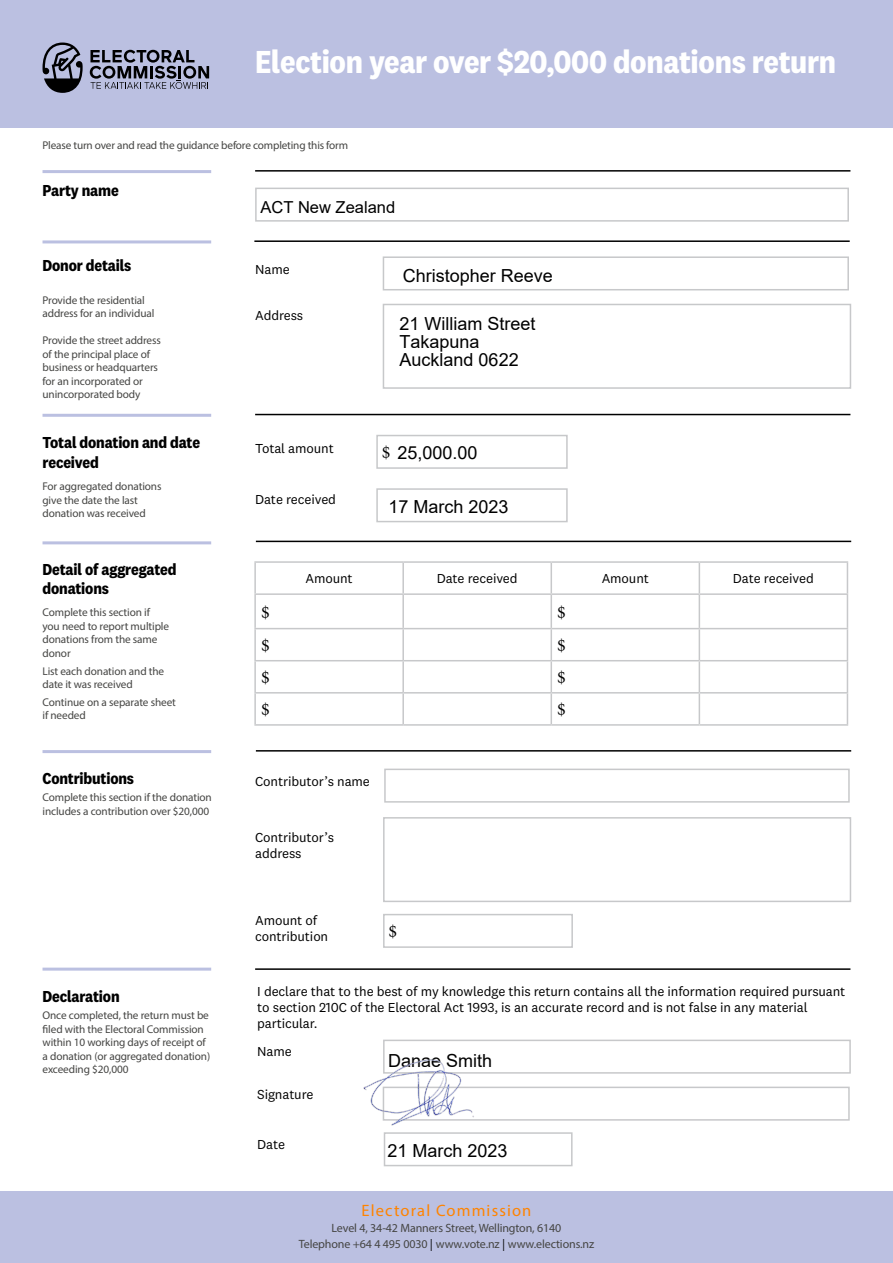
<style>
.page{position:relative;width:893px;height:1263px;background:#fff}
.page>*{position:absolute;margin:0;border:0;box-sizing:border-box;transform-origin:0 0}
.t1{font:700 33px "National 2 Narrow";letter-spacing:-.01em;color:#fff}
.t2{font:18px/18px "Arial";color:#000}
.t3{font:18px "Minion Pro";color:#000}
.t4{font:700 16.5px/19.8px "National 2 Narrow";letter-spacing:-.01em;color:#000}
.t5{font:16.5px "Myriad Pro";letter-spacing:.07em;color:#ff8300}
.t6{font:16.5px "Arial";color:#000}
.t7{font:13.5px/16.2px "National 2";letter-spacing:-.01em;color:#000}
.t8{font:12px/15.9px "Myriad Pro";letter-spacing:-.01em;color:#454543;text-align:center}
.t9{font:11.25px/13.5px "Myriad Pro";letter-spacing:-.01em;color:#454543}
.s1{font-family:"Minion Pro"}
.s2{font-family:"Minion Pro";color:#000}
</style>
<div class="page">
<div style="left:0;top:0;width:893px;height:128px;background:#bbc0e1"></div>
<svg style="left:43px;top:43px;width:40px;height:50px"></svg>
<svg style="left:90px;top:50px;width:119px;height:39px"></svg>
<hr style="left:43px;top:170px;width:168px;height:3px;background:#bbc0e1">
<hr style="left:255px;top:170px;width:595px;height:2px;background:#000">
<div style="left:255px;top:188px;width:594px;height:34px;border:2px solid #c7c8ca"></div>
<hr style="left:43px;top:240px;width:168px;height:3px;background:#bbc0e1">
<hr style="left:254px;top:240px;width:596px;height:2px;background:#000">
<div style="left:383px;top:256px;width:466px;height:34px;border:2px solid #c7c8ca"></div>
<div style="left:383px;top:304px;width:468px;height:85px;border:2px solid #c7c8ca"></div>
<hr style="left:43px;top:414px;width:168px;height:3px;background:#bbc0e1">
<hr style="left:255px;top:414px;width:595px;height:1px;background:#000">
<hr style="left:43px;top:541px;width:168px;height:3px;background:#bbc0e1">
<hr style="left:256px;top:541px;width:595px;height:1px;background:#000">
<div style="left:376px;top:435px;width:192px;height:34px;border:2px solid #c7c8ca"></div>
<div style="left:376px;top:488px;width:192px;height:34px;border:2px solid #c7c8ca"></div>
<div style="left:384px;top:769px;width:466px;height:34px;border:2px solid #c7c8ca"></div>
<hr style="left:254px;top:561px;width:149px;height:2px;background:#c7c8ca">
<hr style="left:254px;top:563px;width:2px;height:30px;background:#c7c8ca">
<hr style="left:403px;top:561px;width:148px;height:2px;background:#c7c8ca">
<hr style="left:402px;top:563px;width:2px;height:30px;background:#c7c8ca">
<hr style="left:551px;top:561px;width:148px;height:2px;background:#c7c8ca">
<hr style="left:551px;top:563px;width:1px;height:30px;background:#c7c8ca">
<hr style="left:699px;top:561px;width:149px;height:2px;background:#c7c8ca">
<hr style="left:699px;top:563px;width:1px;height:30px;background:#c7c8ca">
<hr style="left:847px;top:563px;width:1px;height:30px;background:#c7c8ca">
<hr style="left:254px;top:593px;width:149px;height:2px;background:#c7c8ca">
<hr style="left:254px;top:595px;width:2px;height:33px;background:#c7c8ca">
<hr style="left:403px;top:593px;width:148px;height:2px;background:#c7c8ca">
<hr style="left:402px;top:595px;width:2px;height:33px;background:#c7c8ca">
<hr style="left:551px;top:593px;width:148px;height:2px;background:#c7c8ca">
<hr style="left:551px;top:595px;width:1px;height:33px;background:#c7c8ca">
<hr style="left:699px;top:593px;width:149px;height:2px;background:#c7c8ca">
<hr style="left:699px;top:595px;width:1px;height:33px;background:#c7c8ca">
<hr style="left:847px;top:595px;width:1px;height:33px;background:#c7c8ca">
<hr style="left:254px;top:628px;width:149px;height:1px;background:#c7c8ca">
<hr style="left:254px;top:629px;width:2px;height:31px;background:#c7c8ca">
<hr style="left:403px;top:628px;width:148px;height:1px;background:#c7c8ca">
<hr style="left:402px;top:629px;width:2px;height:31px;background:#c7c8ca">
<hr style="left:551px;top:628px;width:148px;height:1px;background:#c7c8ca">
<hr style="left:551px;top:629px;width:1px;height:31px;background:#c7c8ca">
<hr style="left:699px;top:628px;width:149px;height:1px;background:#c7c8ca">
<hr style="left:699px;top:629px;width:1px;height:31px;background:#c7c8ca">
<hr style="left:847px;top:629px;width:1px;height:31px;background:#c7c8ca">
<hr style="left:254px;top:660px;width:149px;height:1px;background:#c7c8ca">
<hr style="left:254px;top:661px;width:2px;height:31px;background:#c7c8ca">
<hr style="left:403px;top:660px;width:148px;height:1px;background:#c7c8ca">
<hr style="left:402px;top:661px;width:2px;height:31px;background:#c7c8ca">
<hr style="left:551px;top:660px;width:148px;height:1px;background:#c7c8ca">
<hr style="left:551px;top:661px;width:1px;height:31px;background:#c7c8ca">
<hr style="left:699px;top:660px;width:149px;height:1px;background:#c7c8ca">
<hr style="left:699px;top:661px;width:1px;height:31px;background:#c7c8ca">
<hr style="left:847px;top:661px;width:1px;height:31px;background:#c7c8ca">
<hr style="left:254px;top:692px;width:149px;height:1px;background:#c7c8ca">
<hr style="left:254px;top:693px;width:2px;height:31px;background:#c7c8ca">
<hr style="left:403px;top:692px;width:148px;height:1px;background:#c7c8ca">
<hr style="left:402px;top:693px;width:2px;height:31px;background:#c7c8ca">
<hr style="left:551px;top:692px;width:148px;height:1px;background:#c7c8ca">
<hr style="left:551px;top:693px;width:1px;height:31px;background:#c7c8ca">
<hr style="left:699px;top:692px;width:149px;height:1px;background:#c7c8ca">
<hr style="left:699px;top:693px;width:1px;height:31px;background:#c7c8ca">
<hr style="left:847px;top:693px;width:1px;height:31px;background:#c7c8ca">
<hr style="left:254px;top:724px;width:149px;height:2px;background:#c7c8ca">
<hr style="left:403px;top:724px;width:148px;height:2px;background:#c7c8ca">
<hr style="left:551px;top:724px;width:148px;height:2px;background:#c7c8ca">
<hr style="left:699px;top:724px;width:149px;height:2px;background:#c7c8ca">
<hr style="left:43px;top:750px;width:168px;height:3px;background:#bbc0e1">
<hr style="left:256px;top:750px;width:595px;height:2px;background:#000">
<div style="left:383px;top:817px;width:468px;height:85px;border:2px solid #c7c8ca"></div>
<div style="left:383px;top:914px;width:190px;height:34px;border:2px solid #c7c8ca"></div>
<hr style="left:43px;top:968px;width:168px;height:3px;background:#bbc0e1">
<hr style="left:255px;top:968px;width:595px;height:2px;background:#000">
<div style="left:383px;top:1040px;width:468px;height:34px;border:2px solid #c7c8ca"></div>
<div style="left:384px;top:1132px;width:189px;height:34px;border:2px solid #c7c8ca"></div>
<div style="left:383px;top:1086px;width:467px;height:35px;border:2px solid #c7c8ca"></div>
<div style="left:0;top:1192px;width:893px;height:71px;background:#bbc0e1"></div>
<img style="left:363px;top:1057px;width:112px;height:69px">
<h1 class="t1" style="left:255px;top:42px;width:582px">Election year over $20,000 donations return</h1>
<p class="t9" style="left:43px;top:138px;width:307px">Please turn over and read the guidance before completing this form</p>
<h3 class="t4" style="left:43px;top:180px;width:78px">Party name</h3>
<h3 class="t4" style="left:43px;top:255px;width:90px">Donor details</h3>
<p class="t9" style="left:43px;top:293px;width:113px">Provide the residential address for an individual</p>
<p class="t9" style="left:43px;top:334px;width:120px">Provide the street address of the principal place of business or headquarters for an incorporated or unincorporated body</p>
<h3 class="t4" style="left:43px;top:433px;width:159px">Total donation and date received</h3>
<p class="t9" style="left:43px;top:479px;width:120px">For aggregated donations give the date the last donation was received</p>
<h3 class="t4" style="left:43px;top:559px;width:136px">Detail of aggregated donations</h3>
<p class="t9" style="left:43px;top:606px;width:128px">Complete this section if you need to report multiple donations from the same donor</p>
<p class="t9" style="left:43px;top:664px;width:123px">List each donation and the date it was received</p>
<p class="t9" style="left:43px;top:695px;width:135px">Continue on a separate sheet if needed</p>
<h3 class="t4" style="left:43px;top:768px;width:93px">Contributions</h3>
<p class="t9" style="left:43px;top:791px;width:171px">Complete this section if the donation includes a contribution over $20,000</p>
<h3 class="t4" style="left:43px;top:986px;width:79px">Declaration</h3>
<p class="t9" style="left:43px;top:1009px;width:169px">Once completed, the return must be filed with the Electoral Commission within 10 working days of receipt of a donation (or aggregated donation) exceeding $20,000</p>
<h3 class="t6" style="left:260px;top:196px;width:136px">ACT New Zealand</h3>
<p class="t7" style="left:255px;top:261px;width:36px">Name</p>
<p class="t7" style="left:255px;top:307px;width:50px">Address</p>
<p class="t7" style="left:255px;top:440px;width:80px">Total amount</p>
<p class="t7" style="left:255px;top:491px;width:82px">Date received</p>
<h2 class="t2" style="left:403px;top:266px;width:152px">Christopher Reeve</h2>
<h2 class="t2" style="left:400px;top:314px;width:138px">21 William Street<br>Takapuna<br>Auckland 0622</h2>
<h2 class="t2" style="left:382px;top:444px;width:97px"><span class="s1">$</span> 25,000.00</h2>
<h2 class="t2" style="left:388px;top:498px;width:122px">17 March 2023</h2>
<p class="t7" style="left:306px;top:570px;width:49px">Amount</p>
<p class="t7" style="left:437px;top:570px;width:82px">Date received</p>
<p class="t7" style="left:602px;top:570px;width:49px">Amount</p>
<p class="t7" style="left:733px;top:570px;width:82px">Date received</p>
<h2 class="t3" style="left:261px;top:600px;width:10px">$</h2>
<h2 class="t3" style="left:557px;top:600px;width:10px">$</h2>
<h2 class="t3" style="left:261px;top:633px;width:10px">$</h2>
<h2 class="t3" style="left:557px;top:633px;width:10px">$</h2>
<h2 class="t3" style="left:261px;top:665px;width:10px">$</h2>
<h2 class="t3" style="left:557px;top:665px;width:10px">$</h2>
<h2 class="t3" style="left:261px;top:698px;width:10px">$</h2>
<h2 class="t3" style="left:557px;top:698px;width:10px">$</h2>
<p class="t7" style="left:255px;top:773px;width:116px">Contributor’s name</p>
<p class="t7" style="left:255px;top:829px;width:80px">Contributor’s address</p>
<p class="t7" style="left:255px;top:912px;width:75px">Amount of contribution</p>
<h2 class="t3" style="left:389px;top:919px;width:10px">$</h2>
<p class="t7" style="left:257px;top:983px;width:590px">I declare that to the best of my knowledge this return contains all the information required pursuant to section 210C of the Electoral Act 1993, is an accurate record and is not false in any material particular.</p>
<p class="t7" style="left:257px;top:1043px;width:36px">Name</p>
<p class="t7" style="left:257px;top:1086px;width:58px">Signature</p>
<p class="t7" style="left:257px;top:1136px;width:29px">Date</p>
<h2 class="t2" style="left:388px;top:1051px;width:106px">Danae Smith</h2>
<h2 class="t2" style="left:387px;top:1142px;width:122px">21 March 2023</h2>
<h3 class="t5" style="left:362px;top:1200px;width:171px">Electoral Commission</h3>
<p class="t8" style="left:299px;top:1220px;width:297px">Level 4, 34-42 Manners Street, Wellington, 6140<br>Telephone +64 4 495 0030 <span class="s2">|</span> www.vote.nz <span class="s2">|</span> www.elections.nz</p>
</div>
